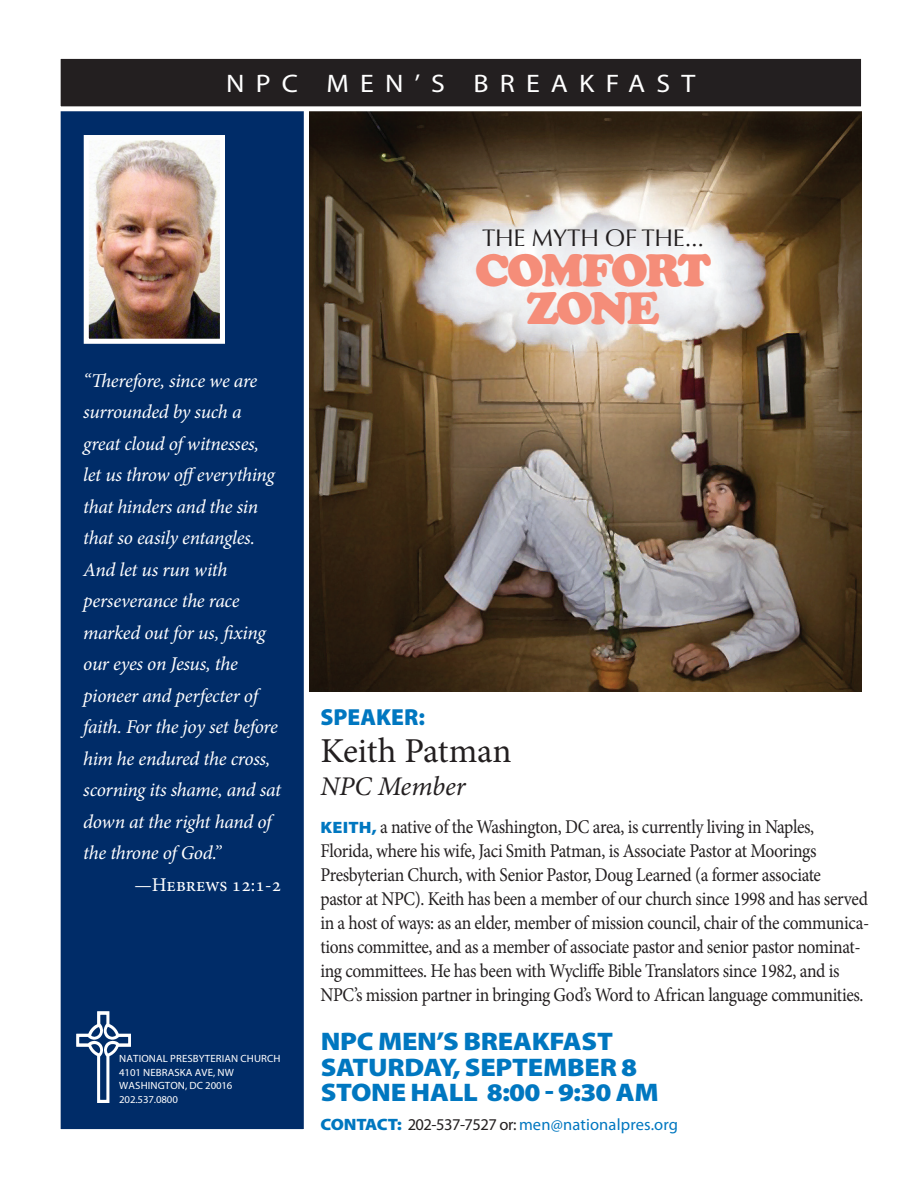
<style>
.page{position:relative;width:918px;height:1188px;background:#fff}
.page>*{position:absolute;margin:0;border:0;box-sizing:border-box;transform-origin:0 0}
.t1{font:45px/37.5px "Cooper Black Std";letter-spacing:-.05em;color:#f58d79;text-align:center}
.t2{font:34.95px "Minion Pro";letter-spacing:-.01em;color:#231f20}
.t3{font:italic 27px "Minion Pro";color:#231f20}
.t4{font:900 25.5px/25.5px "Myriad Pro";letter-spacing:-.01em;color:#0077c0;scale:1.1 1}
.t5{font:25.5px "Myriad Pro";letter-spacing:.4em;color:#fff;scale:1.1 1}
.t6{font:24px "Optima";letter-spacing:-.01em;color:#231f20}
.t7{font:900 23.25px "Myriad Pro";color:#0077c0}
.t8{font:19.5px/24px "Minion Pro";letter-spacing:-.025em;color:#231f20;scale:.9 1}
.t9{font:italic 19.5px/31.5px "Minion Pro";letter-spacing:-.02em;color:#fff}
.t10{font:19.5px "Minion Pro";letter-spacing:-.01em;color:#fff}
.t11{font:16.5px "Myriad Pro";letter-spacing:.005em;color:#0077c0}
.t12{font:10.5px/13.5px "Myriad Pro";letter-spacing:.01em;color:#fff}
.s1{font-style:italic}
.s2{font-family:"Myriad Pro";font-weight:900;font-size:16.5px;color:#0077c0}
.s3{font-weight:900}
.s4{color:#231f20}
</style>
<div class="page">
<img style="left:310px;top:111px;width:551px;height:580px">
<div style="left:56px;top:97px;width:253px;height:1037px;background:#002c68;border:5px solid #fff"></div>
<div style="left:58px;top:56px;width:806px;height:53px;background:#231f20"></div>
<div style="left:56px;top:54px;width:810px;height:57px;border:5px solid #fff"></div>
<img style="left:90px;top:141px;width:129px;height:197px">
<div style="left:84px;top:135px;width:141px;height:209px;border:5px solid #fff"></div>
<img style="left:77px;top:1011px;width:53px;height:91px">
<h3 class="t5" style="left:226px;top:68px;width:428px">NPC MEN’S BREAKFAST</h3>
<p class="t9" style="left:83px;top:365px;width:200px">“Therefore, since we are surrounded by such a great cloud of witnesses, let us throw offeverything that hinders and the sin that so easily entangles.<br>And let us run with perseverance the race marked out for us, fixing our eyes on Jesus, the pioneer and perfecter of faith. For the joy set before him he endured the cross, scorning its shame, and sat down at the right hand of the throne of God.”</p>
<p class="t10" style="left:134px;top:872px;width:149px"><span class="s1">—</span>Hebrews 12:1-2</p>
<p class="t12" style="left:119px;top:1052px;width:64px">National Presb</p>
<p class="t12" style="left:119px;top:1052px;width:163px;text-indent:80px">yterian Church<br>4101 NEBRASKA AVE, NW<br>WASHI NGTON, DC 20016<br>202.537.0800</p>
<p class="t6" style="left:482px;top:223px;width:224px">THE MYTH OF THE...</p>
<h1 class="t1" style="left:475px;top:251px;width:237px">COMFORT<br>ZONE</h1>
<p class="t7" style="left:320px;top:702px;width:106px">SPEAKER:</p>
<h2 class="t2" style="left:320px;top:728px;width:193px">Keith Patman</h2>
<h3 class="t3" style="left:320px;top:768px;width:147px">NPC Member</h3>
<p class="t8" style="left:320px;top:815px;width:611px"><span class="s2">KEITH,</span> a native of the Washington, DC area, is currently living in Naples, Florida, where his wife, Jaci Smith Patman, is Associate Pastor at Moorings Presbyterian Church, with Senior Pastor, Doug Learned (a former associate<br>pastor at NPC). Keith has been a member of our church since 1998 and has served in a host of ways: as an elder, member of mission council, chair of the communica&shy;tions committee, and as a member of associate pastor and senior pastor nominat&shy;ing committees. He has been with Wycliffe Bible Translators since 1982, and is NPC’s mission partner in bringing God’s Word to African language communities.</p>
<h3 class="t4" style="left:321px;top:1028px;width:162px">NPC MEN’S BREAK</h3>
<h3 class="t4" style="left:321px;top:1028px;width:289px;text-indent:229px">FAST<br>SATURDAY, SEPTEMBER 8<br>STONE HALL 8:00 - 9:30 AM</h3>
<p class="t11" style="left:321px;top:1114px;width:359px"><span class="s3">CONTACT:</span> <span class="s4">202-537-7527 or:</span> men@nationalpres.org</p>
</div>
